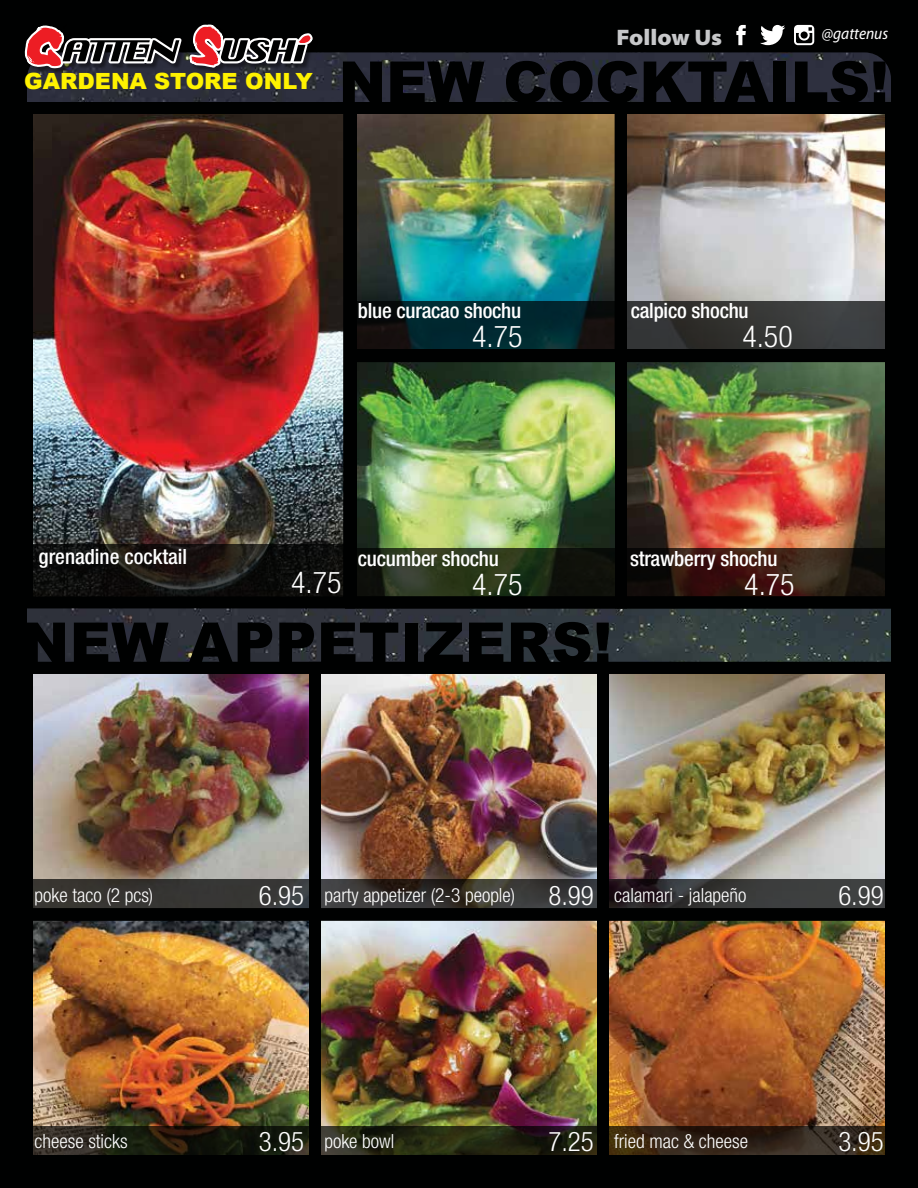
<style>
.page{position:relative;width:918px;height:1188px;background:#000101}
.page>*{position:absolute;margin:0;border:0;box-sizing:border-box;transform-origin:0 0}
.t1{font:900 57px "Arial";letter-spacing:.01em;color:#000101}
.t2{font:300 condensed 30px "Helvetica Neue LT Std";color:#fff}
.t3{font:300 condensed 27px "Helvetica Neue LT Std";color:#fff}
.t4{font:900 semi-expanded 22.5px "Myriad Pro";letter-spacing:-.005em;color:#c7c8ca}
.t5{font:900 22.35px "Arial";color:#fff200}
.t6{font:500 condensed 21px "Helvetica Neue LT Std";letter-spacing:-.01em;color:#fff}
.t7{font:300 condensed 19.5px "Helvetica Neue LT Std";color:#fff}
.t8{font:italic semi-condensed 16.8px "Myriad Pro";color:#fff}
.s1{font-size:27px}
</style>
<div class="page">
<img style="left:27px;top:52px;width:864px;height:610px">
<img style="left:34px;top:115px;width:308px;height:429px">
<div style="left:21px;top:102px;width:334px;height:506px;border:12px solid #000101"></div>
<img style="left:358px;top:115px;width:526px;height:434px">
<img style="left:34px;top:675px;width:850px;height:451px">
<svg style="left:358px;top:302px;width:526px;height:46px;background:#1d2b2e"></svg>
<svg style="left:27px;top:544px;width:318px;height:54px;fill:#0f0d0c"></svg>
<svg style="left:358px;top:549px;width:526px;height:46px"></svg>
<svg style="left:34px;top:879px;width:850px;height:28px;background:#363433"></svg>
<svg style="left:34px;top:1126px;width:850px;height:28px;background:#262214"></svg>
<svg style="left:21px;top:24px;width:295px;height:87px"></svg>
<svg style="left:794px;top:25px;width:20px;height:20px"></svg>
<svg style="left:760px;top:25px;width:25px;height:20px"></svg>
<svg style="left:736px;top:25px;width:10px;height:20px"></svg>
<p class="t5" style="left:24px;top:65px;width:290px">GARDENA STORE ONLY</p>
<p class="t4" style="left:616px;top:25px;width:107px">Follow Us</p>
<p class="t8" style="left:822px;top:24px;width:68px">@gattenus</p>
<h1 class="t1" style="left:339px;top:41px;width:552px">NEW COCKTAILS!</h1>
<p class="t6" style="left:358px;top:298px;width:165px">blue curacao shochu</p>
<h2 class="t2" style="left:472px;top:319px;width:52px">4.75</h2>
<p class="t6" style="left:631px;top:298px;width:119px">calpico shochu</p>
<h2 class="t2" style="left:742px;top:319px;width:52px">4.50</h2>
<p class="t6" style="left:39px;top:545px;width:150px">grenadine cocktail</p>
<h2 class="t2" style="left:291px;top:565px;width:52px">4.75</h2>
<p class="t6" style="left:358px;top:546px;width:143px">cucumber shochu</p>
<h2 class="t2" style="left:472px;top:567px;width:52px">4.75</h2>
<h1 class="t1" style="left:22px;top:602px;width:592px">NEW APPETIZERS!</h1>
<p class="t6" style="left:630px;top:546px;width:149px">strawberry shochu</p>
<h2 class="t2" style="left:744px;top:567px;width:52px">4.75</h2>
<p class="t7" style="left:35px;top:884px;width:120px">poke taco (2 pcs)</p>
<p class="t7" style="left:259px;top:884px;width:489px"><span class="s1">6.95</span> party appetizer (2-3 people) <span class="s1">8.99</span> calamari - jalapeño</p>
<h3 class="t3" style="left:838px;top:880px;width:47px">6.99</h3>
<p class="t7" style="left:35px;top:1130px;width:95px">cheese sticks</p>
<p class="t7" style="left:259px;top:1130px;width:137px"><span class="s1">3.95</span> poke bowl</p>
<p class="t7" style="left:549px;top:1130px;width:201px"><span class="s1">7.25</span> fried mac &amp; cheese</p>
<h3 class="t3" style="left:838px;top:1126px;width:47px">3.95</h3>
</div>
